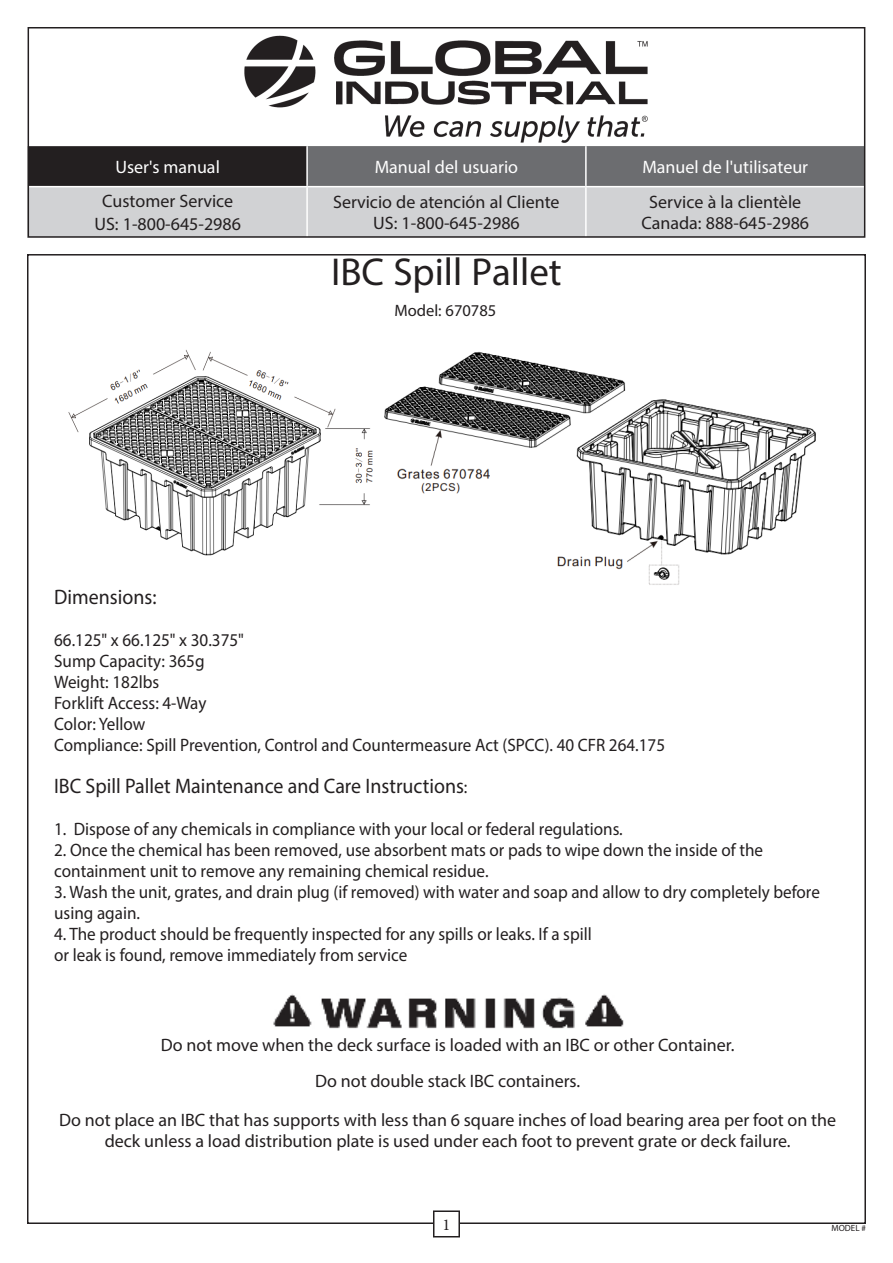
<style>
.page{position:relative;width:893px;height:1263px;background:#fff}
.page>*{position:absolute;margin:0;border:0;box-sizing:border-box;transform-origin:0 0}
.t1{font:39px "Myriad Pro";color:#231f20}
.t2{font:21px "Myriad Pro";color:#231f20;scale:.95 1}
.t3{font:18px/21px "Myriad Pro";color:#231f20;scale:.95 1}
.t4{font:18px/21px "Myriad Pro";color:#231f20;text-align:center}
.t5{font:18px "Myriad Pro";color:#fff}
.t6{font:16.5px "Myriad Pro";color:#231f20}
.t7{font:16.5px "Minion Pro";color:#231f20}
.t8{font:9px "Myriad Pro";color:#231f20}
.s1{font-size:18px}
</style>
<div class="page">
<div style="left:433px;top:1210px;width:27px;height:27px;border:2px solid #231f20"></div>
<svg style="left:31px;top:147px;width:831px;height:88px;background:#99999b"></svg>
<hr style="left:306px;top:146px;width:2px;height:40px;background:#fff">
<hr style="left:585px;top:146px;width:2px;height:40px;background:#fff">
<hr style="left:28px;top:186px;width:279px;height:1px;background:#fff">
<hr style="left:307px;top:186px;width:279px;height:1px;background:#fff">
<hr style="left:306px;top:187px;width:2px;height:50px;background:#fff">
<hr style="left:586px;top:186px;width:279px;height:1px;background:#fff">
<hr style="left:585px;top:187px;width:2px;height:50px;background:#fff">
<div style="left:27px;top:145px;width:839px;height:93px;border:1px solid #fff"></div>
<div style="left:28px;top:27px;width:837px;height:211px;border:2px solid #231f20"></div>
<img style="left:244px;top:35px;width:404px;height:108px">
<img style="left:273px;top:994px;width:351px;height:35px">
<img style="left:384px;top:352px;width:432px;height:233px">
<img style="left:68px;top:350px;width:305px;height:206px">
<p class="t5" style="left:115px;top:156px;width:106px">User's manual</p>
<p class="t5" style="left:375px;top:156px;width:145px">Manual del usuario</p>
<p class="t5" style="left:642px;top:156px;width:167px">Manuel de l'utilisateur</p>
<p class="t4" style="left:94px;top:189px;width:148px;line-height:22.5px">Customer Service<br>US: 1-800-645-2986</p>
<p class="t4" style="left:333px;top:191px;width:228px">Servicio de atención al Cliente<br>US: 1-800-645-2986</p>
<p class="t4" style="left:641px;top:191px;width:169px">Service à la clientèle<br>Canada: 888-645-2986</p>
<p class="t1" style="left:331px;top:248px;width:232px">IBC Spill Pallet</p>
<p class="t6" style="left:394px;top:300px;width:103px">Model: 670785</p>
<p class="t2" style="left:54px;top:584px;width:109px">Dimensions:</p>
<p class="t3" style="left:54px;top:629px;width:201px">66.125" x 66.125" x 30.375"</p>
<p class="t3" style="left:54px;top:650px;width:160px">Sump Capacity: 365g</p>
<p class="t3" style="left:54px;top:671px;width:112px">Weight: 182lbs</p>
<p class="t3" style="left:54px;top:692px;width:162px">Forklift Access: 4-Way</p>
<p class="t3" style="left:54px;top:713px;width:97px">Color: Yellow</p>
<p class="t3" style="left:54px;top:734px;width:645px">Compliance: Spill Prevention, Control and Countermeasure Act (SPCC). 40 CFR 264.175</p>
<p class="t2" style="left:54px;top:773px;width:437px">IBC Spill Pallet Maintenance and Care Instructions<span class="s1">:</span></p>
<p class="t3" style="left:54px;top:818px;width:600px">1. Dispose of any chemicals in compliance with your local or federal regulations.</p>
<p class="t3" style="left:54px;top:839px;width:748px">2. Once the chemical has been removed, use absorbent mats or pads to wipe down the inside of the containment unit to remove any remaining chemical residue.</p>
<p class="t3" style="left:54px;top:881px;width:808px">3. Wash the unit, grates, and drain plug (if removed) with water and soap and allow to dry completely before using again.</p>
<p class="t3" style="left:54px;top:923px;width:567px">4. The product should be frequently inspected for any spills or leaks. If a spill</p>
<p class="t3" style="left:54px;top:944px;width:373px">or leak is found, remove immediately from service</p>
<p class="t4" style="left:161px;top:1034px;width:575px">Do not move when the deck surface is loaded with an IBC or other Container.</p>
<p class="t4" style="left:315px;top:1070px;width:267px">Do not double stack IBC containers.</p>
<p class="t4" style="left:59px;top:1109px;width:779px">Do not place an IBC that has supports with less than 6 square inches of load bearing area per foot on the deck unless a load distribution plate is used under each foot to prevent grate or deck failure.</p>
<p class="t7" style="left:442px;top:1214px;width:9px">1</p>
<p class="t8" style="left:831px;top:1222px;width:36px">MODEL #</p>
</div>
